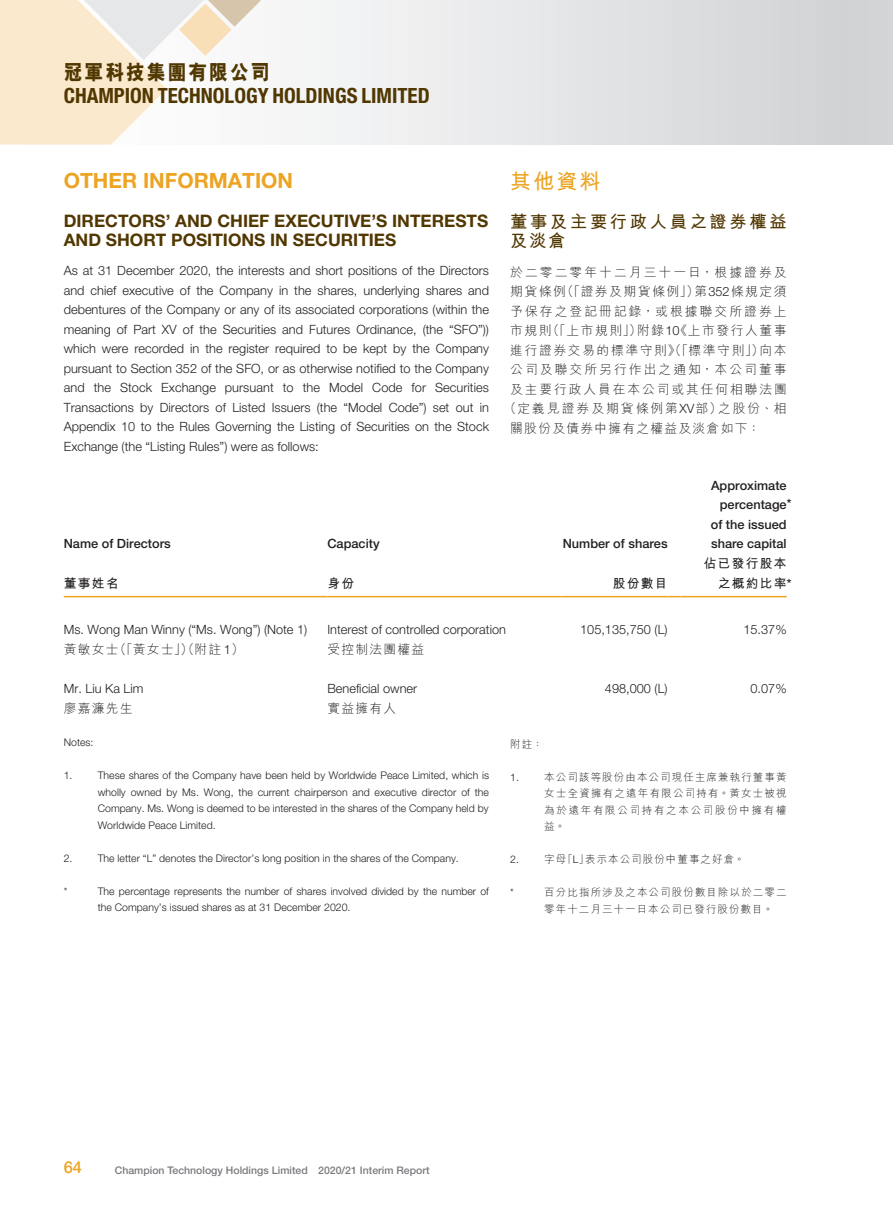
<style>
.page{position:relative;width:893px;height:1212px;background:#fff}
.page>*{position:absolute;margin:0;border:0;box-sizing:border-box;transform-origin:0 0}
.t1{font:700 condensed 21px "Helvetica Neue LT Std";color:#513700}
.t2{font:700 21px "Helvetica Neue LT Std";color:#eca422}
.t3{font:800 21px "M Hei HK";letter-spacing:.1em;color:#513700;scale:.9 1}
.t4{font:700 21px "M Hei HK";color:#eca422}
.t5{font:700 17.25px/19.5px "Helvetica Neue LT Std";color:#513700}
.t6{font:700 17.25px/19.5px "M Hei HK";letter-spacing:.155em;color:#513700}
.t7{font:500 16.5px "Helvetica Neue LT Std";color:#eca422}
.t8{font:300 12.75px/19.5px "Helvetica Neue LT Std";color:#231f20;text-align:justify}
.t9{font:300 12.75px "M Hei HK";letter-spacing:.15em;color:#231f20}
.t10{font:500 12.75px/19.5px "Helvetica Neue LT Std";color:#231f20;text-align:right}
.t11{font:300 12.75px "M Hei HK";letter-spacing:.125em;color:#231f20}
.t12{font:300 12.75px "M Hei HK";letter-spacing:.1em;color:#231f20}
.t13{font:700 12.75px/19.5px "M Hei HK";letter-spacing:.1em;color:#231f20}
.t14{font:300 12.75px "M Hei HK";letter-spacing:.13em;color:#231f20}
.t15{font:300 10.5px/16.5px "Helvetica Neue LT Std";color:#231f20;text-align:justify}
.t16{font:300 10.5px/16.5px "M Hei HK";letter-spacing:.105em;color:#231f20;text-align:justify}
.t17{font:500 10.5px "Helvetica Neue LT Std";color:#787a7d}
.s1{font-family:"Helvetica Neue LT Std"}
.s2{font-family:"Helvetica Neue LT Std";font-weight:500}
</style>
<div class="page">
<svg style="left:300px;top:0;width:593px;height:145px"></svg>
<svg style="left:0;top:0;width:261px;height:145px"></svg>
<hr style="left:64px;top:596px;width:263px;height:1px;background:#eca422">
<hr style="left:327px;top:596px;width:234px;height:1px;background:#eca422">
<hr style="left:561px;top:596px;width:107px;height:1px;background:#eca422">
<svg style="left:668px;top:596px;width:12px;height:1px"></svg>
<hr style="left:680px;top:596px;width:107px;height:1px;background:#eca422">
<h1 class="t3" style="left:64px;top:62px;width:230px">冠軍科技集團有限公司</h1>
<h1 class="t1" style="left:64px;top:83px;width:367px">CHAMPION TECHNOLOGY HOLDINGS LIMITED</h1>
<h1 class="t2" style="left:64px;top:167px;width:231px">OTHER INFORMATION</h1>
<h2 class="t5" style="left:64px;top:210px;width:426px">DIRECTORS’ AND CHIEF EXECUTIVE’S INTERESTS<br>AND SHORT POSITIONS IN SECURITIES</h2>
<p class="t8" style="left:64px;top:261px;width:427px">As at 31 December 2020, the interests and short positions of the Directors and chief executive of the Company in the shares, underlying shares and debentures of the Company or any of its associated corporations (within the meaning of Part XV of the Securities and Futures Ordinance, (the “SFO”)) which were recorded in the register required to be kept by the Company pursuant to Section 352 of the SFO, or as otherwise notified to the Company and the Stock Exchange pursuant to the Model Code for Securities Transactions by Directors of Listed Issuers (the “Model Code”) set out in Appendix 10 to the Rules Governing the Listing of Securities on the Stock Exchange (the “Listing Rules”) were as follows:</p>
<h1 class="t4" style="left:510px;top:166px;width:92px">其他資料</h1>
<h2 class="t6" style="left:510px;top:210px;width:278px">董事及主要行政人員之證券權益及淡倉</h2>
<p class="t9" style="left:510px;top:265px;width:278px">於二零二零年十二月三十一日，根據證券及</p>
<p class="t11" style="left:510px;top:285px;width:278px">期貨條例（「證券及期貨條例」）第<span class="s1">352</span>條規定須</p>
<p class="t9" style="left:510px;top:304px;width:278px">予保存之登記冊記錄，或根據聯交所證券上</p>
<p class="t11" style="left:510px;top:324px;width:278px">市規則（「上市規則」）附錄<span class="s1">10</span>《上市發行人董事</p>
<p class="t14" style="left:510px;top:343px;width:278px">進行證券交易的標準守則》（「標準守則」）向本</p>
<p class="t9" style="left:510px;top:363px;width:278px">公司及聯交所另行作出之通知，本公司董事</p>
<p class="t9" style="left:510px;top:382px;width:278px">及主要行政人員在本公司或其任何相聯法團</p>
<p class="t9" style="left:504px;top:402px;width:284px">（定義見證券及期貨條例第<span class="s1">XV</span>部）之股份、相</p>
<p class="t12" style="left:510px;top:421px;width:251px">關股份及債券中擁有之權益及淡倉如下：</p>
<p class="t10" style="left:64px;top:534px;width:108px">Name of Directors</p>
<p class="t10" style="left:327px;top:534px;width:54px">Capacity</p>
<p class="t10" style="left:563px;top:534px;width:106px">Number of shares</p>
<p class="t13" style="left:64px;top:572px;width:56px">董事姓名</p>
<p class="t13" style="left:327px;top:572px;width:28px">身份</p>
<p class="t13" style="left:613px;top:572px;width:56px">股份數目</p>
<p class="t10" style="left:711px;top:475px;width:77px">Approximate percentage of the issued share capital</p>
<p class="t10" style="left:787px;top:493px;width:6px">*</p>
<p class="t13" style="left:718px;top:553px;width:75px;text-indent:-14px">佔已發行股本之概約比率<span class="s2">*</span></p>
<p class="t8" style="left:64px;top:620px;width:245px">Ms. Wong Man Winny (“Ms. Wong”) (Note 1)</p>
<p class="t8" style="left:327px;top:620px;width:180px">Interest of controlled corporation</p>
<p class="t8" style="left:580px;top:620px;width:89px">105,135,750 (L)</p>
<p class="t8" style="left:743px;top:620px;width:45px">15.37%</p>
<p class="t12" style="left:64px;top:643px;width:181px">黃敏女士（「黃女士」）（附註 <span class="s1">1</span>）</p>
<p class="t12" style="left:327px;top:643px;width:98px">受控制法團權益</p>
<p class="t8" style="left:64px;top:678px;width:81px">Mr. Liu Ka Lim</p>
<p class="t8" style="left:327px;top:678px;width:91px">Beneficial owner</p>
<p class="t8" style="left:605px;top:678px;width:64px">498,000 (L)</p>
<p class="t8" style="left:750px;top:678px;width:38px">0.07%</p>
<p class="t9" style="left:64px;top:701px;width:70px">廖嘉濂先生</p>
<p class="t9" style="left:327px;top:701px;width:70px">實益擁有人</p>
<p class="t15" style="left:64px;top:734px;width:31px">Notes:</p>
<p class="t15" style="left:64px;top:767px;width:10px">1.</p>
<p class="t15" style="left:98px;top:767px;width:393px">These shares of the Company have been held by Worldwide Peace Limited, which is wholly owned by Ms. Wong, the current chairperson and executive director of the Company. Ms. Wong is deemed to be interested in the shares of the Company held by Worldwide Peace Limited.</p>
<p class="t15" style="left:64px;top:849px;width:10px">2.</p>
<p class="t15" style="left:98px;top:849px;width:362px">The letter “L” denotes the Director’s long position in the shares of the Company.</p>
<p class="t15" style="left:64px;top:882px;width:5px">*</p>
<p class="t15" style="left:98px;top:882px;width:393px">The percentage represents the number of shares involved divided by the number of the Company’s issued shares as at 31 December 2020.</p>
<p class="t16" style="left:510px;top:736px;width:34px">附註：</p>
<p class="t15" style="left:510px;top:769px;width:10px">1.</p>
<p class="t16" style="left:544px;top:769px;width:244px">本公司該等股份由本公司現任主席兼執行董事黃女士全資擁有之遠年有限公司持有。黃女士被視為於遠年有限公司持有之本公司股份中擁有權益。</p>
<p class="t15" style="left:510px;top:851px;width:10px">2.</p>
<p class="t16" style="left:544px;top:851px;width:202px">字母「<span class="s1">L</span>」表示本公司股份中董事之好倉。</p>
<p class="t15" style="left:510px;top:884px;width:5px">*</p>
<p class="t16" style="left:544px;top:884px;width:244px">百分比指所涉及之本公司股份數目除以於二零二零年十二月三十一日本公司已發行股份數目。</p>
<p class="t7" style="left:64px;top:1157px;width:20px">64</p>
<p class="t17" style="left:115px;top:1164px;width:316px">Champion Technology Holdings Limited 2020/21 Interim Report</p>
</div>
